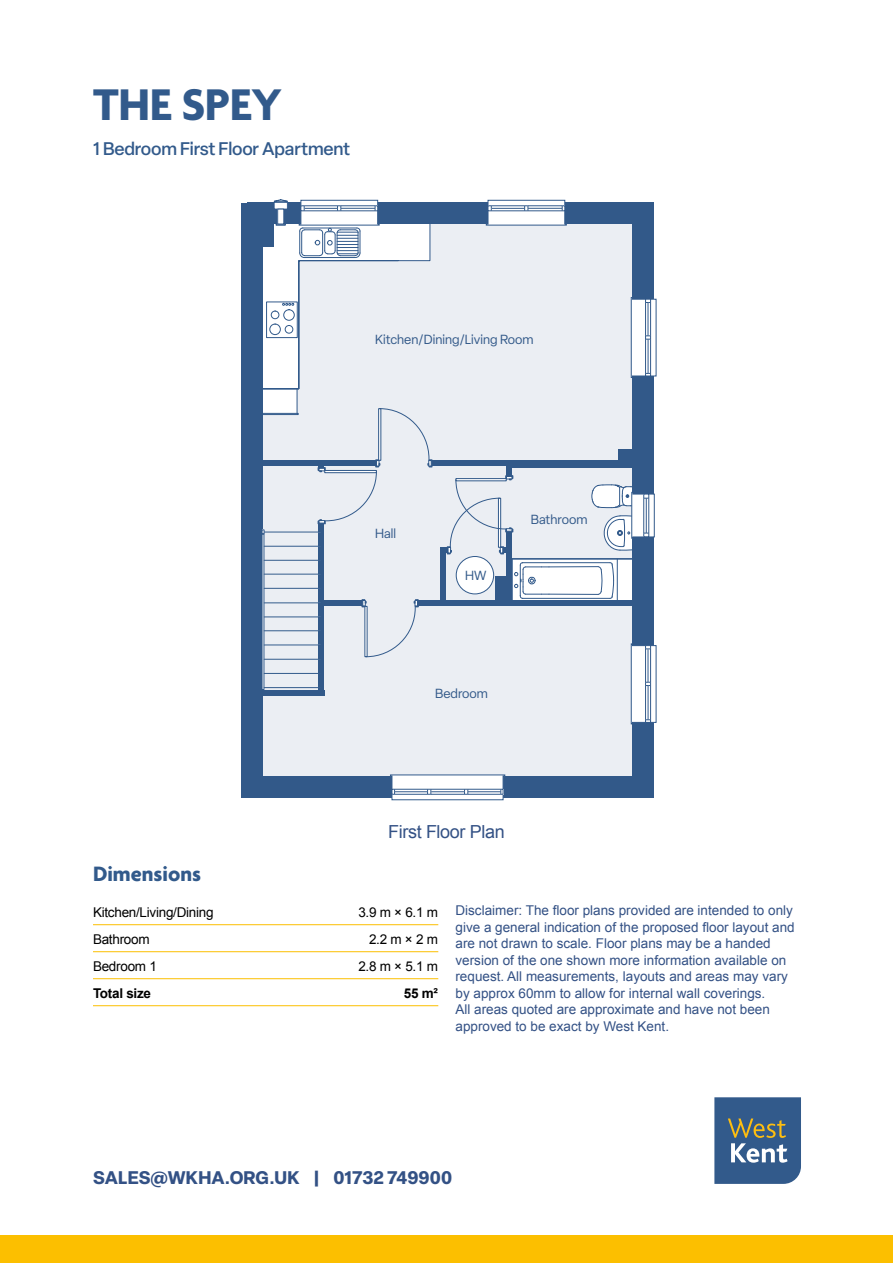
<style>
.page{position:relative;width:893px;height:1263px;background:#fff}
.page>*{position:absolute;margin:0;border:0;box-sizing:border-box;transform-origin:0 0}
.t1{font:700 48px "Agenda";letter-spacing:-.01em;color:#325a8b}
.t2{font:700 22.5px "Agenda";color:#325a8b}
.t3{font:700 18px "Elza";letter-spacing:.01em;color:#335185}
.t4{font:500 18px "Elza";letter-spacing:-.01em;color:#325a8b}
.t5{font:18px "Arial";letter-spacing:-.02em;color:#335185}
.t6{font:13.5px/16.5px "Arial";color:#335185}
.t7{font:13.5px "Arial";letter-spacing:-.02em;color:#000}
.t8{font:700 13.5px "Arial";letter-spacing:-.02em;color:#000}
.t9{font:13.05px "Elza";color:#325989}
</style>
<div class="page">
<hr style="left:93px;top:924px;width:345px;height:1px;background:#fcbf00">
<hr style="left:93px;top:951px;width:345px;height:1px;background:#fcbf00">
<hr style="left:93px;top:978px;width:345px;height:1px;background:#fcbf00">
<hr style="left:93px;top:1005px;width:345px;height:1px;background:#fcbf00">
<div style="left:247px;top:215px;width:395px;height:575px;background:#ebeef3"></div>
<div style="left:512px;top:559px;width:122px;height:43px;background:#fff"></div>
<hr style="left:512px;top:558px;width:122px;height:1px;background:#325a8b">
<svg style="left:597px;top:566px;width:6px;height:29px"></svg>
<hr style="left:523px;top:562px;width:87px;height:1px;background:#325a8b">
<hr style="left:523px;top:598px;width:87px;height:1px;background:#325a8b">
<hr style="left:549px;top:566px;width:49px;height:1px;background:#325a8b">
<hr style="left:549px;top:594px;width:49px;height:1px;background:#325a8b">
<hr style="left:512px;top:559px;width:1px;height:43px;background:#325a8b">
<svg style="left:512px;top:562px;width:37px;height:38px"></svg>
<hr style="left:512px;top:559px;width:122px;height:1px;background:#325a8b">
<svg style="left:609px;top:558px;width:24px;height:42px"></svg>
<div style="left:430px;top:460px;width:209px;height:6px;background:#325989"></div>
<div style="left:511px;top:462px;width:128px;height:5px;background:#325989"></div>
<div style="left:619px;top:449px;width:25px;height:16px;background:#325989"></div>
<div style="left:417px;top:600px;width:222px;height:6px;background:#325989"></div>
<div style="left:320px;top:600px;width:43px;height:6px;background:#325989"></div>
<div style="left:440px;top:547px;width:6px;height:56px;background:#325989"></div>
<div style="left:506px;top:531px;width:6px;height:72px;background:#325989"></div>
<div style="left:506px;top:464px;width:6px;height:12px;background:#325989"></div>
<div style="left:441px;top:547px;width:7px;height:6px;background:#325989"></div>
<div style="left:496px;top:576px;width:13px;height:27px;background:#325989"></div>
<div style="left:318px;top:523px;width:6px;height:173px;background:#325989"></div>
<div style="left:254px;top:690px;width:70px;height:6px;background:#325989"></div>
<div style="left:241px;top:203px;width:21px;height:588px;background:#325989"></div>
<div style="left:633px;top:203px;width:21px;height:96px;background:#325989"></div>
<div style="left:633px;top:375px;width:21px;height:119px;background:#325989"></div>
<div style="left:633px;top:534px;width:21px;height:112px;background:#325989"></div>
<div style="left:633px;top:721px;width:21px;height:66px;background:#325989"></div>
<div style="left:503px;top:776px;width:151px;height:21px;background:#325989"></div>
<div style="left:241px;top:776px;width:151px;height:21px;background:#325989"></div>
<div style="left:564px;top:203px;width:90px;height:21px;background:#325989"></div>
<div style="left:377px;top:203px;width:111px;height:21px;background:#325989"></div>
<svg style="left:485px;top:199px;width:82px;height:27px"></svg>
<hr style="left:528px;top:208px;width:34px;height:1px;background:#325a8b">
<hr style="left:492px;top:208px;width:33px;height:1px;background:#325a8b">
<svg style="left:390px;top:774px;width:116px;height:26px"></svg>
<hr style="left:395px;top:791px;width:33px;height:1px;background:#325a8b">
<hr style="left:431px;top:791px;width:33px;height:1px;background:#325a8b">
<hr style="left:468px;top:791px;width:33px;height:1px;background:#325a8b">
<svg style="left:447px;top:475px;width:66px;height:79px"></svg>
<svg style="left:362px;top:599px;width:57px;height:58px"></svg>
<svg style="left:630px;top:643px;width:27px;height:82px"></svg>
<hr style="left:648px;top:685px;width:1px;height:35px;background:#325a8b">
<hr style="left:648px;top:649px;width:1px;height:33px;background:#325a8b">
<svg style="left:630px;top:297px;width:27px;height:81px"></svg>
<hr style="left:648px;top:339px;width:1px;height:34px;background:#325a8b">
<hr style="left:648px;top:303px;width:1px;height:33px;background:#325a8b">
<svg style="left:591px;top:484px;width:64px;height:67px"></svg>
<hr style="left:646px;top:498px;width:1px;height:35px;background:#325a8b">
<svg style="left:261px;top:199px;width:171px;height:335px"></svg>
<hr style="left:264px;top:532px;width:57px;height:1px;background:#325a8b">
<hr style="left:264px;top:546px;width:57px;height:1px;background:#325a8b">
<hr style="left:264px;top:574px;width:57px;height:1px;background:#325a8b">
<hr style="left:264px;top:560px;width:57px;height:1px;background:#325a8b">
<hr style="left:264px;top:588px;width:57px;height:1px;background:#325a8b">
<hr style="left:264px;top:602px;width:57px;height:1px;background:#325a8b">
<hr style="left:264px;top:630px;width:57px;height:1px;background:#325a8b">
<hr style="left:264px;top:687px;width:57px;height:1px;background:#325a8b">
<hr style="left:264px;top:617px;width:57px;height:1px;background:#325a8b">
<hr style="left:264px;top:645px;width:57px;height:1px;background:#325a8b">
<hr style="left:264px;top:659px;width:57px;height:1px;background:#325a8b">
<hr style="left:264px;top:673px;width:57px;height:1px;background:#325a8b">
<div style="left:456px;top:556px;width:38px;height:38px;background:#fff;border-radius:50%"></div>
<div style="left:456px;top:556px;width:38px;height:38px;border:1px solid #325a8b;border-radius:50%"></div>
<div style="left:0;top:1235px;width:893px;height:28px;background:#fcbf00"></div>
<svg style="left:714px;top:1097px;width:87px;height:87px;background:#4b6c8f"></svg>
<h1 class="t1" style="left:93px;top:75px;width:190px">THE SPEY</h1>
<h3 class="t4" style="left:93px;top:136px;width:259px">1 Bedroom First Floor Apartment</h3>
<p class="t9" style="left:375px;top:331px;width:160px">Kitchen/Dining/Living Room</p>
<p class="t9" style="left:375px;top:524px;width:22px">Hall</p>
<p class="t9" style="left:465px;top:567px;width:23px">HW</p>
<p class="t9" style="left:435px;top:685px;width:54px">Bedroom</p>
<p class="t9" style="left:531px;top:511px;width:58px">Bathroom</p>
<h3 class="t5" style="left:388px;top:820px;width:118px">First Floor Plan</h3>
<h2 class="t2" style="left:93px;top:860px;width:109px">Dimensions</h2>
<p class="t7" style="left:93px;top:903px;width:122px">Kitchen/Living/Dining</p>
<p class="t7" style="left:358px;top:903px;width:81px">3.9 m × 6.1 m</p>
<p class="t7" style="left:93px;top:930px;width:58px">Bathroom</p>
<p class="t7" style="left:369px;top:930px;width:70px">2.2 m × 2 m</p>
<p class="t7" style="left:93px;top:957px;width:65px">Bedroom 1</p>
<p class="t7" style="left:358px;top:957px;width:81px">2.8 m × 5.1 m</p>
<p class="t8" style="left:93px;top:984px;width:60px">Total size</p>
<p class="t8" style="left:404px;top:984px;width:36px">55 m²</p>
<p class="t6" style="left:455px;top:902px;width:341px">Disclaimer: The floor plans provided are intended to only give a general indication of the proposed floor layout and are not drawn to scale. Floor plans may be a handed version of the one shown more information available on request. All measurements, layouts and areas may vary by approx 60mm to allow for internal wall coverings.<br>All areas quoted are approximate and have not been approved to be exact by West Kent.</p>
<h3 class="t3" style="left:93px;top:1164px;width:360px">SALES@WKHA.ORG.UK | 01732 749900</h3>
</div>
